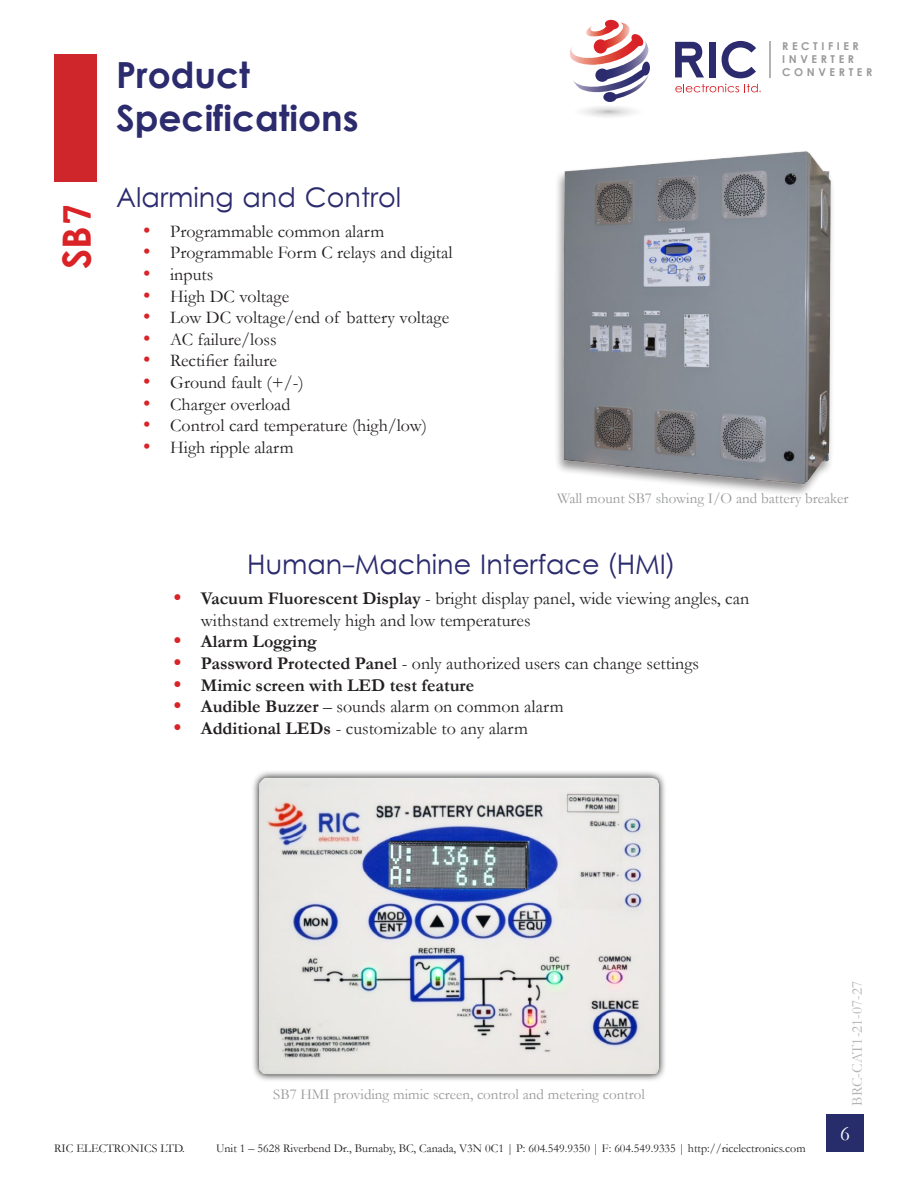
<style>
.page{position:relative;width:918px;height:1188px;background:#fff}
.page>*{position:absolute;margin:0;border:0;box-sizing:border-box;transform-origin:0 0}
.Sidebar_Text{font:700 39px "Levenim";color:#d92327}
.Main_H1{font:700 36px/43.2px "Levenim";color:#2b2b6e}
.Main_H2{font:27px "Levenim";color:#2b2b6e}
.t1{font:21px "Garamond";color:#fff}
.t2{font:18px/21.6px "Garamond";color:#231f20}
.t3{font:700 18px "Garamond";color:#231f20}
.Image_Description{font:15px "Garamond";color:#989999}
.t4{font:15px "Garamond";color:#b2b4b3}
.t5{font:12px "Garamond";color:#231f20}
.t6{font:700 10.8px/12.9px "Levenim";color:#999}
.s1{font-size:21px;color:#d92327}
.s2{font-weight:700;font-size:21px;color:#d92327}
.s3{font-weight:700}
</style>
<div class="page">
<img style="left:253px;top:771px;width:412px;height:310px">
<img style="left:556px;top:151px;width:277px;height:343px">
<div style="left:827px;top:1114px;width:37px;height:38px;background:#262d6a"></div>
<div style="left:54px;top:54px;width:43px;height:128px;background:#cf262b"></div>
<svg style="left:675px;top:42px;width:29px;height:35px"></svg>
<div style="left:709px;top:42px;width:7px;height:35px;background:#2b2b6e"></div>
<svg style="left:722px;top:41px;width:34px;height:37px"></svg>
<svg style="left:564px;top:102px;width:88px;height:18px"></svg>
<svg style="left:675px;top:84px;width:64px;height:8px"></svg>
<svg style="left:746px;top:84px;width:15px;height:8px"></svg>
<svg style="left:603px;top:92px;width:14px;height:10px"></svg>
<svg style="left:569px;top:19px;width:81px;height:81px"></svg>
<hr style="left:769px;top:41px;width:1px;height:37px;background:#b3b3b3">
<p class="Sidebar_Text" style="left:54px;top:269px;width:67px;rotate:-90deg">SB7</p>
<p class="Main_H1" style="left:116px;top:57px;width:244px">Product<br>Specifications</p>
<p class="Main_H2" style="left:116px;top:181px;width:287px">Alarming and Control</p>
<p class="t2" style="left:143px;top:220px;width:243px"><span class="s1">•</span> Programmable common alarm</p>
<p class="t2" style="left:143px;top:242px;width:311px"><span class="s1">•</span> Programmable Form C relays and digital</p>
<p class="t2" style="left:143px;top:263px;width:72px"><span class="s1">•</span> inputs</p>
<p class="t2" style="left:143px;top:285px;width:148px"><span class="s1">•</span> High DC voltage</p>
<p class="t2" style="left:143px;top:306px;width:308px"><span class="s1">•</span> Low DC voltage/end of battery voltage</p>
<p class="t2" style="left:143px;top:328px;width:135px"><span class="s1">•</span> AC failure/loss</p>
<p class="t2" style="left:143px;top:350px;width:135px"><span class="s1">•</span> Rectifier failure</p>
<p class="t2" style="left:143px;top:371px;width:162px"><span class="s1">•</span> Ground fault (+/-)</p>
<p class="t2" style="left:143px;top:393px;width:149px"><span class="s1">•</span> Charger overload</p>
<p class="t2" style="left:143px;top:414px;width:285px"><span class="s1">•</span> Control card temperature (high/low)</p>
<p class="t2" style="left:143px;top:436px;width:152px"><span class="s1">•</span> High ripple alarm</p>
<p class="t6" style="left:782px;top:40px;width:92px">R E C T I F I E R<br>I N V E R T E R<br>C O N V E R T E R</p>
<p class="Image_Description" style="left:557px;top:489px;width:293px">Wall mount SB7 showing I/O and battery breaker</p>
<p class="Main_H2" style="left:247px;top:549px;width:428px">Human-Machine Interface (HMI)</p>
<p class="t2" style="left:201px;top:587px;width:550px;text-indent:-27px"><span class="s2">•</span> <span class="s3">Vacuum Fluorescent Display</span> - bright display panel, wide viewing angles, can withstand extremely high and low temperatures</p>
<p class="t3" style="left:174px;top:630px;width:145px"><span class="s1">•</span> Alarm Logging</p>
<p class="t2" style="left:174px;top:652px;width:527px"><span class="s2">•</span> <span class="s3">Password Protected Panel</span> - only authorized users can change settings</p>
<p class="t3" style="left:174px;top:673px;width:302px"><span class="s1">•</span> Mimic screen with LED test feature</p>
<p class="t2" style="left:174px;top:695px;width:391px"><span class="s2">•</span> <span class="s3">Audible Buzzer</span> – sounds alarm on common alarm</p>
<p class="t2" style="left:174px;top:717px;width:356px"><span class="s2">•</span> <span class="s3">Additional LEDs</span> - customizable to any alarm</p>
<p class="Image_Description" style="left:273px;top:1084px;width:373px">SB7 HMI providing mimic screen, control and metering control</p>
<p class="t4" style="left:847px;top:1106px;width:126px;rotate:-90deg">BRC-CAT1-21-07-27</p>
<p class="t1" style="left:840px;top:1119px;width:11px">6</p>
<p class="t5" style="left:54px;top:1140px;width:132px">RIC ELECTRONICS LTD.</p>
<p class="t5" style="left:216px;top:1140px;width:591px">Unit 1 – 5628 Riverbend Dr., Burnaby, BC, Canada, V3N 0C1 | P: 604.549.9350 | F: 604.549.9335 | http://ricelectronics.com</p>
</div>
